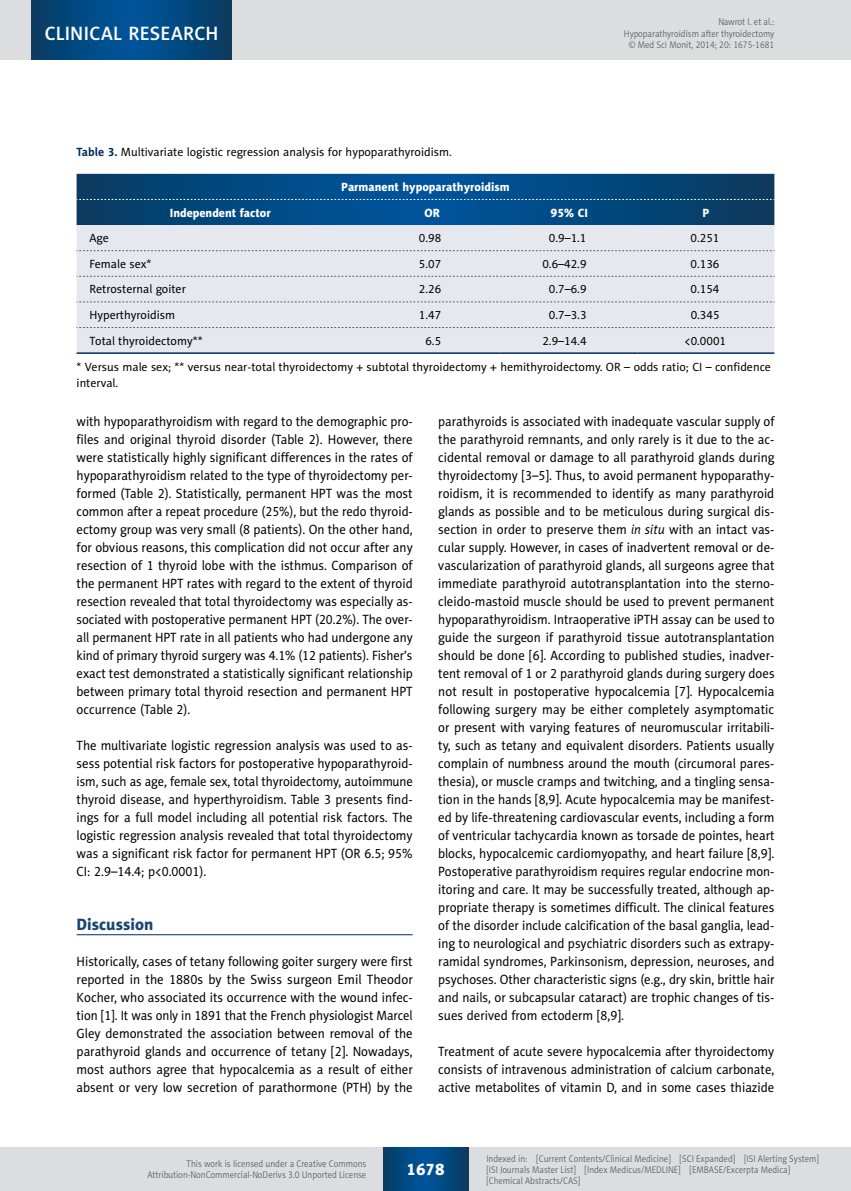
<style>
.page{position:relative;width:851px;height:1191px;background:#fff}
.page>*{position:absolute;margin:0;border:0;box-sizing:border-box;transform-origin:0 0}
.t1{font:19.5px "Naomi Sans EFN Medium";letter-spacing:.015em;color:#fff}
.t2{font:16.5px "Naomi Sans EFN Heavy";color:#1d4574}
.t3{font:16.5px "Naomi Sans EFN Heavy";color:#fff}
.t4{font:13.5px/18px "Naomi Sans EFN";color:#000;text-align:justify;scale:.95 1}
.t5{font:13.5px/18px "Naomi Sans EFN";color:#000;text-align:justify;scale:.94 1}
.t6{font:12px/15.8px "Naomi Sans EFN";color:#000}
.t7{font:12px "Naomi Sans EFN Heavy";color:#fff}
.t8{font:9.75px/11.2px "Naomi Sans EFN Light";color:#58595b;text-align:right;scale:.9 1}
.s1{font-weight:700;color:#002b5c}
.s2{font-style:italic}
</style>
<div class="page">
<hr style="left:77px;top:934px;width:335px;height:1px;background:#002b5c">
<div style="left:77px;top:225px;width:697px;height:127px;background:#e6e8f0"></div>
<svg style="left:77px;top:250px;width:697px;height:1px"></svg>
<svg style="left:77px;top:276px;width:697px;height:1px"></svg>
<svg style="left:77px;top:302px;width:697px;height:1px"></svg>
<svg style="left:77px;top:327px;width:697px;height:1px"></svg>
<hr style="left:77px;top:352px;width:287px;height:2px;background:#002b5c">
<hr style="left:364px;top:352px;width:136px;height:2px;background:#002b5c">
<hr style="left:500px;top:352px;width:137px;height:2px;background:#002b5c">
<hr style="left:637px;top:352px;width:137px;height:2px;background:#002b5c">
<svg style="left:77px;top:174px;width:697px;height:51px;background:#044980"></svg>
<div style="left:0;top:1148px;width:850px;height:43px;background:#dcddde"></div>
<svg style="left:383px;top:1147px;width:85px;height:43px;background:#02487f"></svg>
<div style="left:0;top:0;width:850px;height:60px;background:#dcddde"></div>
<hr style="left:850px;top:0;width:1px;height:60px;background:#dcddde">
<svg style="left:32px;top:0;width:200px;height:60px;background:#02487f"></svg>
<h1 class="t1" style="left:45px;top:22px;width:175px">CLINICAL RESEARCH</h1>
<p class="t6" style="left:77px;top:144px;width:376px"><span class="s1">Table 3.</span> Multivariate logistic regression analysis for hypoparathyroidism.</p>
<p class="t7" style="left:341px;top:180px;width:170px">Parmanent hypoparathyroidism</p>
<p class="t8" style="left:623px;top:16px;width:169px">Nawrot I. et al.:<br>Hypoparathyroidism after thyroidectomy © Med Sci Monit, 2014; 20: 1675-1681</p>
<p class="t7" style="left:170px;top:205px;width:102px">Independent factor</p>
<p class="t7" style="left:424px;top:205px;width:17px">OR</p>
<p class="t7" style="left:550px;top:205px;width:39px">95% CI</p>
<p class="t7" style="left:702px;top:205px;width:8px">P</p>
<p class="t6" style="left:89px;top:230px;width:21px">Age</p>
<p class="t6" style="left:419px;top:230px;width:24px">0.98</p>
<p class="t6" style="left:549px;top:230px;width:39px">0.9–1.1</p>
<p class="t6" style="left:690px;top:230px;width:30px">0.251</p>
<p class="t6" style="left:89px;top:256px;width:64px">Female sex*</p>
<p class="t6" style="left:419px;top:256px;width:24px">5.07</p>
<p class="t6" style="left:542px;top:256px;width:46px">0.6–42.9</p>
<p class="t6" style="left:690px;top:256px;width:30px">0.136</p>
<p class="t6" style="left:89px;top:282px;width:98px">Retrosternal goiter</p>
<p class="t6" style="left:419px;top:282px;width:24px">2.26</p>
<p class="t6" style="left:549px;top:282px;width:39px">0.7–6.9</p>
<p class="t6" style="left:690px;top:282px;width:30px">0.154</p>
<p class="t6" style="left:89px;top:307px;width:87px">Hyperthyroidism</p>
<p class="t6" style="left:419px;top:307px;width:24px">1.47</p>
<p class="t6" style="left:549px;top:307px;width:39px">0.7–3.3</p>
<p class="t6" style="left:690px;top:307px;width:30px">0.345</p>
<p class="t6" style="left:89px;top:333px;width:115px">Total thyroidectomy**</p>
<p class="t6" style="left:425px;top:333px;width:17px">6.5</p>
<p class="t6" style="left:542px;top:333px;width:46px">2.9–14.4</p>
<p class="t6" style="left:684px;top:333px;width:43px">&lt;0.0001</p>
<p class="t6" style="left:77px;top:359px;width:695px">* Versus male sex; ** versus near-total thyroidectomy + subtotal thyroidectomy + hemithyroidectomy. OR – odds ratio; CI – confidence interval.</p>
<p class="t5" style="left:77px;top:412px;width:359px">with hypoparathyroidism with regard to the demographic pro&shy;files and original thyroid disorder (Table 2). However, there were statistically highly significant differences in the rates of hypoparathyroidism related to the type of thyroidectomy per&shy;formed (Table 2). Statistically, permanent HPT was the most common after a repeat procedure (25%), but the redo thyroid&shy;ectomy group was very small (8 patients). On the other hand, for obvious reasons, this complication did not occur after any resection of 1 thyroid lobe with the isthmus. Comparison of the permanent HPT rates with regard to the extent of thyroid resection revealed that total thyroidectomy was especially as&shy;sociated with postoperative permanent HPT (20.2%). The over&shy;all permanent HPT rate in all patients who had undergone any kind of primary thyroid surgery was 4.1% (12 patients). Fisher’s exact test demonstrated a statistically significant relationship between primary total thyroid resection and permanent HPT occurrence (Table 2).</p>
<p class="t4" style="left:77px;top:736px;width:355px">The multivariate logistic regression analysis was used to as&shy;sess potential risk factors for postoperative hypoparathyroid&shy;ism, such as age, female sex, total thyroidectomy, autoimmune thyroid disease, and hyperthyroidism. Table 3 presents find&shy;ings for a full model including all potential risk factors. The logistic regression analysis revealed that total thyroidectomy was a significant risk factor for permanent HPT (OR 6.5; 95% CI: 2.9–14.4; p&lt;0.0001).</p>
<p class="t2" style="left:77px;top:914px;width:78px">Discussion</p>
<p class="t4" style="left:77px;top:952px;width:355px">Historically, cases of tetany following goiter surgery were first reported in the 1880s by the Swiss surgeon Emil Theodor Kocher, who associated its occurrence with the wound infec&shy;tion [1]. It was only in 1891 that the French physiologist Marcel Gley demonstrated the association between removal of the parathyroid glands and occurrence of tetany [2]. Nowadays, most authors agree that hypocalcemia as a result of either absent or very low secretion of parathormone (PTH) by the</p>
<p class="t4" style="left:438px;top:412px;width:355px">parathyroids is associated with inadequate vascular supply of the parathyroid remnants, and only rarely is it due to the ac&shy;cidental removal or damage to all parathyroid glands during thyroidectomy [3–5]. Thus, to avoid permanent hypoparathy&shy;roidism, it is recommended to identify as many parathyroid glands as possible and to be meticulous during surgical dis&shy;section in order to preserve them <span class="s2">in situ</span> with an intact vas&shy;cular supply. However, in cases of inadvertent removal or de&shy;vascularization of parathyroid glands, all surgeons agree that immediate parathyroid autotransplantation into the sterno&shy;cleido-mastoid muscle should be used to prevent permanent hypoparathyroidism. Intraoperative iPTH assay can be used to guide the surgeon if parathyroid tissue autotransplantation should be done [6]. According to published studies, inadver&shy;tent removal of 1 or 2 parathyroid glands during surgery does not result in postoperative hypocalcemia [7]. Hypocalcemia following surgery may be either completely asymptomatic or present with varying features of neuromuscular irritabili&shy;ty, such as tetany and equivalent disorders. Patients usually complain of numbness around the mouth (circumoral pares&shy;thesia), or muscle cramps and twitching, and a tingling sensa&shy;tion in the hands [8,9]. Acute hypocalcemia may be manifest&shy;ed by life-threatening cardiovascular events, including a form of ventricular tachycardia known as torsade de pointes, heart blocks, hypocalcemic cardiomyopathy, and heart failure [8,9].<br>Postoperative parathyroidism requires regular endocrine mon&shy;itoring and care. It may be successfully treated, although ap&shy;propriate therapy is sometimes difficult. The clinical features of the disorder include calcification of the basal ganglia, lead&shy;ing to neurological and psychiatric disorders such as extrapy&shy;ramidal syndromes, Parkinsonism, depression, neuroses, and psychoses. Other characteristic signs (e.g., dry skin, brittle hair and nails, or subcapsular cataract) are trophic changes of tis&shy;sues derived from ectoderm [8,9].</p>
<p class="t4" style="left:438px;top:1042px;width:355px">Treatment of acute severe hypocalcemia after thyroidectomy consists of intravenous administration of calcium carbonate, active metabolites of vitamin D, and in some cases thiazide</p>
<p class="t8" style="left:147px;top:1158px;width:245px">This work is licensed under a Creative Commons<br>Attribution-NonCommercial-NoDerivs 3.0 Unported License</p>
<p class="t3" style="left:406px;top:1159px;width:40px">1678</p>
<p class="t8" style="left:486px;top:1152px;width:371px;text-align:left">Indexed in: [Current Contents/Clinical Medicine] [SCI Expanded] [ISI Alerting System] [ISI Journals Master List] [Index Medicus/MEDLINE] [EMBASE/Excerpta Medica] [Chemical Abstracts/CAS]</p>
</div>
